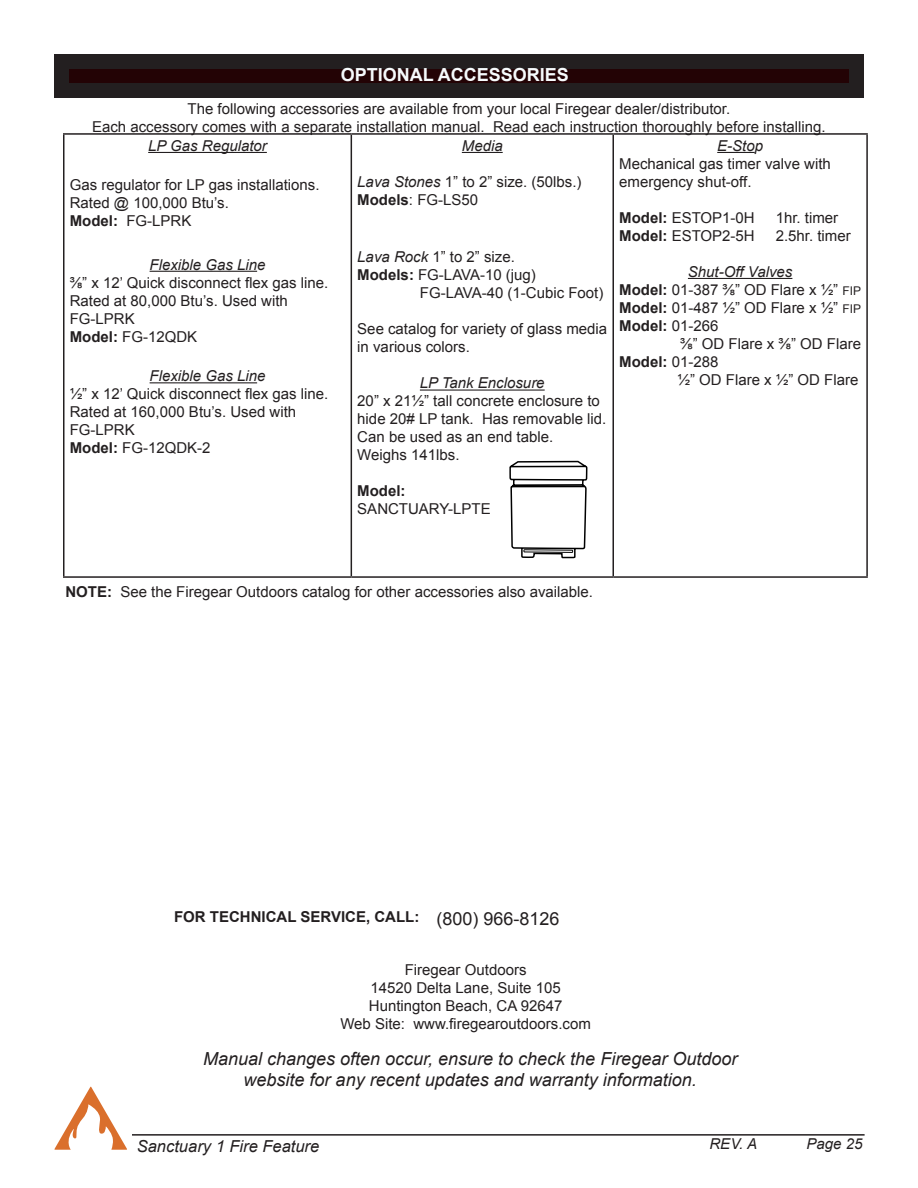
<style>
.page{position:relative;width:918px;height:1188px;background:#fff}
.page>*{position:absolute;margin:0;border:0;box-sizing:border-box;transform-origin:0 0}
.t1{font:italic 18px "Arial";color:#231f20}
.t2{font:700 18px "Arial";color:#f6fafc}
.t3{font:18px "Arial";color:#231f20}
.t4{font:italic 16.5px "Arial";color:#231f20}
.t5{font:15px/18px "Arial";color:#231f20}
.t6{font:italic 15px "Arial";color:#231f20}
.t7{font:700 15px "Arial";color:#231f20}
.s1{font-weight:700}
.s2{font-size:12px}
.s3{font-weight:400}
.s4{font-style:italic}
</style>
<div class="page">
<hr style="left:132px;top:1134px;width:733px;height:2px;background:#231f20">
<svg style="left:54px;top:1087px;width:73px;height:63px"></svg>
<div style="left:62px;top:62px;width:794px;height:28px;background:#230305"></div>
<div style="left:54px;top:54px;width:810px;height:44px;border:15px solid #231f20"></div>
<hr style="left:63px;top:133px;width:288px;height:2px;background:#231f20">
<hr style="left:63px;top:135px;width:1px;height:441px;background:#231f20">
<hr style="left:351px;top:133px;width:262px;height:2px;background:#231f20">
<hr style="left:351px;top:135px;width:1px;height:441px;background:#231f20">
<hr style="left:613px;top:133px;width:255px;height:2px;background:#231f20">
<hr style="left:612px;top:135px;width:2px;height:441px;background:#231f20">
<hr style="left:866px;top:135px;width:2px;height:441px;background:#231f20">
<hr style="left:63px;top:576px;width:288px;height:2px;background:#231f20">
<hr style="left:351px;top:576px;width:262px;height:2px;background:#231f20">
<hr style="left:613px;top:576px;width:255px;height:2px;background:#231f20">
<hr style="left:148px;top:152px;width:119px;height:1px;background:#231f20">
<hr style="left:150px;top:271px;width:107px;height:1px;background:#231f20">
<hr style="left:150px;top:382px;width:107px;height:1px;background:#231f20">
<hr style="left:462px;top:152px;width:41px;height:1px;background:#231f20">
<hr style="left:420px;top:390px;width:125px;height:1px;background:#231f20">
<hr style="left:717px;top:152px;width:38px;height:1px;background:#231f20">
<hr style="left:688px;top:278px;width:104px;height:1px;background:#231f20">
<svg style="left:509px;top:460px;width:79px;height:99px"></svg>
<p class="t2" style="left:341px;top:62px;width:230px">OPTIONAL ACCESSORIES</p>
<p class="t5" style="left:188px;top:100px;width:544px">The following accessories are available from your local Firegear dealer/distributor.</p>
<p class="t5" style="left:92px;top:118px;width:735px">Each accessory comes with a separate installation manual. Read each instruction thoroughly before installing.</p>
<p class="t6" style="left:148px;top:136px;width:120px">LP Gas Regulator</p>
<p class="t5" style="left:70px;top:176px;width:251px">Gas regulator for LP gas installations.<br>Rated @ 100,000 Btu’s.</p>
<p class="t5" style="left:70px;top:212px;width:123px"><span class="s1">Model:</span> FG-LPRK</p>
<p class="t6" style="left:150px;top:255px;width:117px">Flexible Gas Line</p>
<p class="t5" style="left:70px;top:274px;width:260px">⅜” x 12’ Quick disconnect flex gas line.<br>Rated at 80,000 Btu’s. Used with</p>
<p class="t5" style="left:70px;top:310px;width:67px">FG-LPRK</p>
<p class="t5" style="left:70px;top:328px;width:129px"><span class="s1">Model:</span> FG-12QDK</p>
<p class="t6" style="left:150px;top:366px;width:117px">Flexible Gas Line</p>
<p class="t5" style="left:70px;top:385px;width:260px">½” x 12’ Quick disconnect flex gas line.</p>
<p class="t5" style="left:70px;top:403px;width:228px">Rated at 160,000 Btu’s. Used with<br>FG-LPRK</p>
<p class="t5" style="left:70px;top:439px;width:142px"><span class="s1">Model:</span> FG-12QDK-2</p>
<p class="t6" style="left:717px;top:136px;width:47px">E-Stop</p>
<p class="t5" style="left:619px;top:155px;width:213px">Mechanical gas timer valve with</p>
<p class="t5" style="left:619px;top:173px;width:134px">emergency shut-off.</p>
<p class="t5" style="left:619px;top:209px;width:137px"><span class="s1">Model:</span> ESTOP1-0H</p>
<p class="t5" style="left:776px;top:209px;width:64px">1hr. timer</p>
<p class="t5" style="left:619px;top:227px;width:137px"><span class="s1">Model:</span> ESTOP2-5H</p>
<p class="t5" style="left:776px;top:227px;width:77px">2.5hr. timer</p>
<p class="t6" style="left:688px;top:262px;width:106px">Shut-Off Valves</p>
<p class="t5" style="left:619px;top:281px;width:243px"><span class="s1">Model:</span> 01-387 ⅜” OD Flare x ½” <span class="s2">FIP</span></p>
<p class="t5" style="left:619px;top:299px;width:243px"><span class="s1">Model:</span> 01-487 ½” OD Flare x ½” <span class="s2">FIP</span></p>
<p class="t7" style="left:619px;top:316px;width:101px">Model: <span class="s3">01-266</span></p>
<p class="t5" style="left:680px;top:335px;width:182px">⅜” OD Flare x ⅜” OD Flare</p>
<p class="t7" style="left:619px;top:352px;width:101px">Model: <span class="s3">01-288</span></p>
<p class="t5" style="left:678px;top:371px;width:182px">½” OD Flare x ½” OD Flare</p>
<p class="t6" style="left:462px;top:136px;width:42px">Media</p>
<p class="t5" style="left:357px;top:173px;width:226px"><span class="s4">Lava Stones</span> 1” to 2” size. (50lbs.)</p>
<p class="t5" style="left:357px;top:191px;width:122px"><span class="s1">Models</span>: FG-LS50</p>
<p class="t5" style="left:357px;top:248px;width:159px"><span class="s4">Lava Rock</span> 1” to 2” size.</p>
<p class="t5" style="left:357px;top:266px;width:180px"><span class="s1">Models:</span> FG-LAVA-10 (jug)</p>
<p class="t5" style="left:420px;top:284px;width:185px">FG-LAVA-40 (1-Cubic Foot)</p>
<p class="t5" style="left:357px;top:320px;width:251px">See catalog for variety of glass media in various colors.</p>
<p class="t6" style="left:420px;top:374px;width:126px">LP Tank Enclosure</p>
<p class="t5" style="left:357px;top:392px;width:251px">20” x 21½” tall concrete enclosure to hide 20# LP tank. Has removable lid.<br>Can be used as an end table.</p>
<p class="t5" style="left:357px;top:446px;width:104px">Weighs 141lbs.</p>
<p class="t7" style="left:357px;top:481px;width:50px">Model:</p>
<p class="t5" style="left:357px;top:500px;width:135px">SANCTUARY-LPTE</p>
<p class="t5" style="left:65px;top:583px;width:529px"><span class="s1">NOTE:</span> See the Firegear Outdoors catalog for other accessories also available.</p>
<p class="t7" style="left:174px;top:907px;width:247px">FOR TECHNICAL SERVICE, CALL:</p>
<p class="t5" style="left:405px;top:961px;width:123px">Firegear Outdoors</p>
<p class="t5" style="left:371px;top:979px;width:192px">14520 Delta Lane, Suite 105</p>
<p class="t5" style="left:369px;top:997px;width:195px">Huntington Beach, CA 92647</p>
<p class="t5" style="left:340px;top:1015px;width:252px">Web Site: www.firegearoutdoors.com</p>
<p class="t3" style="left:437px;top:907px;width:125px">(800) 966-8126</p>
<p class="t1" style="left:203px;top:1047px;width:536px">Manual changes often occur, ensure to check the Firegear Outdoor</p>
<p class="t1" style="left:244px;top:1068px;width:455px">website for any recent updates and warranty information.</p>
<p class="t4" style="left:137px;top:1135px;width:184px">Sanctuary 1 Fire Feature</p>
<p class="t6" style="left:710px;top:1134px;width:49px">REV. A</p>
<p class="t6" style="left:806px;top:1134px;width:57px">Page 25</p>
</div>
